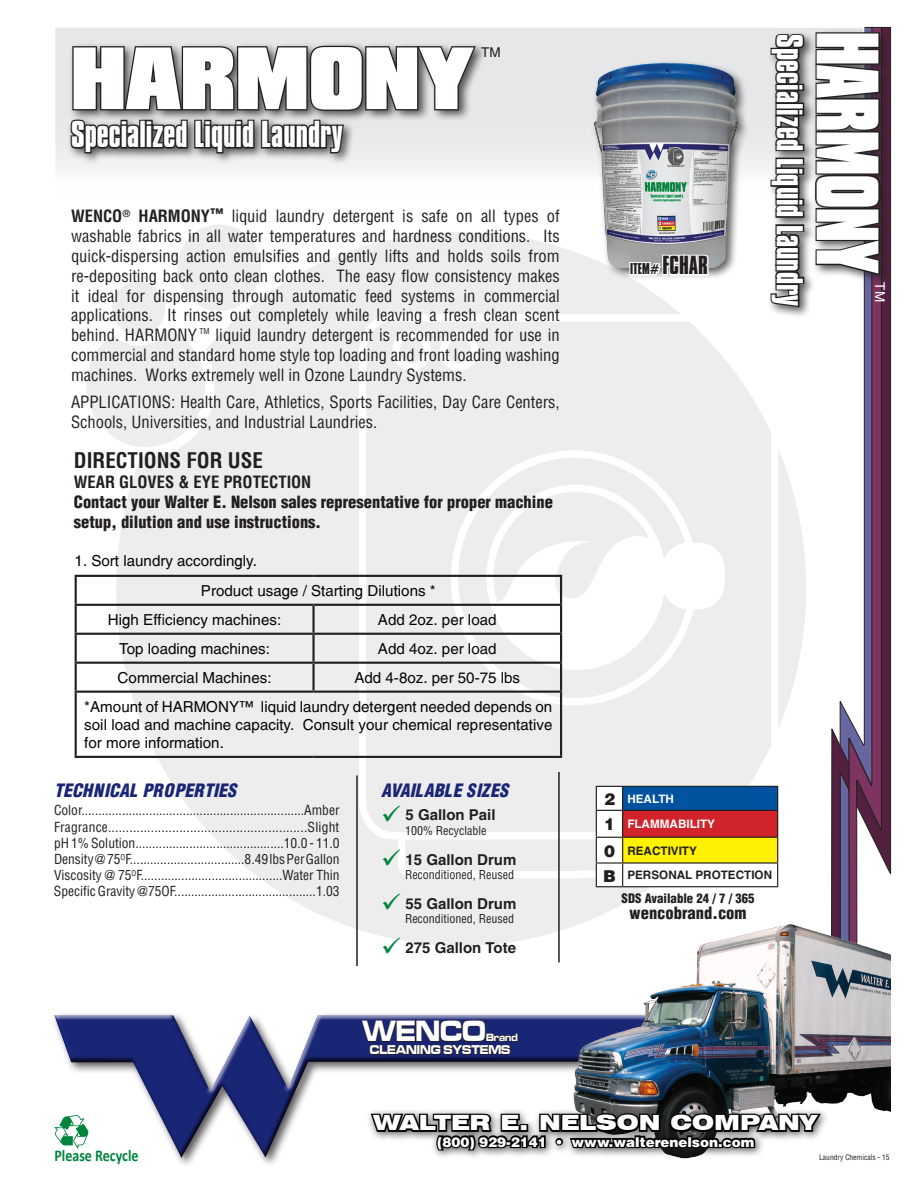
<style>
.page{position:relative;width:918px;height:1188px;background:#fff}
.page>*{position:absolute;margin:0;border:0;box-sizing:border-box;transform-origin:0 0}
.t1{font:900 75.9px "Compacta BT";color:#fff;scale:.55 1}
.t2{font:900 75.9px "Compacta BT";color:#fff;scale:.92 1}
.t3{font:700 32.25px "Compacta BT";color:#fff;scale:.93 1}
.t4{font:30.3px "Microgramma D Bold Exte";letter-spacing:-.005em;color:#fff;scale:.8 1}
.t5{font:900 expanded 21px "Swiss 721 BT";color:#fff}
.t6{font:700 21px "Switzerland Condensed";color:#231f20}
.t7{font:italic 900 18px "Switzerland Cond";color:#192575}
.t8{font:900 16.65px "Switzerland Cond";color:#231f20}
.t9{font:16.5px/19.8px "Switzerland Condensed";color:#231f20;text-align:justify}
.t10{font:900 16.5px/19.8px "Switzerland Cond";color:#231f20}
.t11{font:700 16.5px "Switzerland Condensed";color:#231f20}
.t12{font:700 16.5px "Calibri";color:#00843d;scale:.85 1}
.t13{font:15.15px/29px "Switzerland";color:#040503}
.t14{font:700 15px "Switzerland";color:#231f20}
.t15{font:13.5px/16.2px "Switzerland Condensed";color:#231f20;text-align:justify}
.t16{font:900 13.5px "Switzerland";color:#fff}
.t17{font:700 13.5px "Compacta BT";color:#231f20;scale:.93 1}
.t18{font:13.5px "Switzerland";color:#231f20}
.t19{font:13.5px "Switzerland";color:#fff}
.t20{font:13.2px "Microgramma D Bold Exte";color:#fff;scale:.8 1}
.t21{font:900 12.75px "Switzerland Cond";color:#231f20}
.t22{font:12px "Switzerland Condensed";color:#231f20}
.t23{font:700 11.7px/24.8px "Switzerland";color:#231f20}
.t24{font:700 11.7px/25.5px "Switzerland";color:#fff}
.t25{font:10.8px "Microgramma D Bold Exte";letter-spacing:-.005em;color:#fff;scale:.8 1}
.t26{font:7.8px "Switzerland Condensed";color:#231f20}
.t27{font:7.5px "Switzerland Condensed";color:#231f20}
.s1{font-weight:700}
.s2{color:#00843d}
.s3{font-size:22.5px}
.s4{font-weight:900;font-size:16.35px;color:#231f20}
.s5{font-weight:900;font-size:16.35px}
</style>
<div class="page">
<svg style="left:887px;top:27px;width:4px;height:848px;background:#492239"></svg>
<div style="left:54px;top:1014px;width:822px;height:145px;background:#231f20;opacity:.75"></div>
<img style="left:573px;top:929px;width:318px;height:230px">
<div style="left:365px;top:1108px;width:465px;height:52px;background:#fff"></div>
<svg style="left:369px;top:1098px;width:455px;height:61px"></svg>
<img style="left:54px;top:1115px;width:34px;height:31px">
<div style="left:53px;top:1146px;width:88px;height:21px;background:#fff"></div>
<svg style="left:361px;top:1019px;width:158px;height:37px;background:#1c2359"></svg>
<img style="left:80px;top:225px;width:728px;height:724px">
<div style="left:54px;top:26px;width:810px;height:171px;background:linear-gradient(to bottom,#e0e1e4,#f6f6f7);border:2px solid #fff"></div>
<div style="left:591px;top:60px;width:159px;height:220px;background:#231f20;opacity:.75"></div>
<img style="left:591px;top:61px;width:150px;height:207px">
<svg style="left:596px;top:786px;width:182px;height:101px"></svg>
<hr style="left:623px;top:810px;width:155px;height:1px;background:#231f20">
<hr style="left:356px;top:776px;width:2px;height:190px;background:#231f20">
<hr style="left:558px;top:772px;width:2px;height:190px;background:#231f20">
<div style="left:811px;top:28px;width:81px;height:259px;background:#231f20;opacity:.75"></div>
<svg style="left:814px;top:27px;width:73px;height:1033px"></svg>
<div style="left:68px;top:41px;width:419px;height:82px;background:#231f20;opacity:.75"></div>
<svg style="left:71px;top:44px;width:407px;height:68px;background:#615f60"></svg>
<div style="left:629px;top:262px;width:5px;height:14px;border:3px solid #fff"></div>
<svg style="left:631px;top:228px;width:80px;height:60px"></svg>
<div style="left:767px;top:30px;width:50px;height:289px;background:#231f20;opacity:.75"></div>
<svg style="left:769px;top:32px;width:37px;height:72px;background:#646263"></svg>
<div style="left:775px;top:103px;width:29px;height:7px;border:3px solid #231f20"></div>
<div style="left:798px;top:109px;width:6px;height:7px;border:3px solid #231f20"></div>
<div style="left:775px;top:109px;width:24px;height:7px;border:3px solid #231f20"></div>
<svg style="left:742px;top:114px;width:64px;height:195px"></svg>
<div style="left:67px;top:116px;width:289px;height:50px;background:#231f20;opacity:.75"></div>
<svg style="left:69px;top:118px;width:72px;height:37px;background:#636162"></svg>
<div style="left:139px;top:120px;width:7px;height:29px;border:3px solid #231f20"></div>
<div style="left:146px;top:120px;width:7px;height:6px;border:3px solid #231f20"></div>
<div style="left:146px;top:125px;width:7px;height:24px;border:3px solid #231f20"></div>
<svg style="left:150px;top:118px;width:195px;height:65px"></svg>
<hr style="left:75px;top:575px;width:239px;height:2px;background:#231f20">
<hr style="left:75px;top:577px;width:2px;height:27px;background:#231f20">
<hr style="left:314px;top:575px;width:248px;height:2px;background:#231f20">
<hr style="left:560px;top:577px;width:2px;height:27px;background:#231f20">
<hr style="left:75px;top:604px;width:239px;height:2px;background:#231f20">
<hr style="left:75px;top:606px;width:2px;height:27px;background:#231f20">
<hr style="left:314px;top:604px;width:248px;height:2px;background:#231f20">
<hr style="left:312px;top:606px;width:3px;height:27px;background:#231f20">
<hr style="left:560px;top:606px;width:2px;height:27px;background:#231f20">
<hr style="left:75px;top:633px;width:239px;height:2px;background:#231f20">
<hr style="left:75px;top:635px;width:2px;height:27px;background:#231f20">
<hr style="left:314px;top:633px;width:248px;height:2px;background:#231f20">
<hr style="left:312px;top:635px;width:3px;height:27px;background:#231f20">
<hr style="left:560px;top:635px;width:2px;height:27px;background:#231f20">
<hr style="left:75px;top:662px;width:239px;height:2px;background:#231f20">
<hr style="left:75px;top:664px;width:2px;height:27px;background:#231f20">
<hr style="left:314px;top:662px;width:248px;height:2px;background:#231f20">
<hr style="left:312px;top:664px;width:3px;height:27px;background:#231f20">
<hr style="left:560px;top:664px;width:2px;height:27px;background:#231f20">
<hr style="left:75px;top:691px;width:239px;height:2px;background:#231f20">
<hr style="left:75px;top:693px;width:2px;height:63px;background:#231f20">
<hr style="left:314px;top:691px;width:248px;height:2px;background:#231f20">
<hr style="left:560px;top:693px;width:2px;height:63px;background:#231f20">
<hr style="left:75px;top:756px;width:239px;height:2px;background:#231f20">
<hr style="left:314px;top:756px;width:248px;height:2px;background:#231f20">
<h1 class="t2" style="left:71px;top:33px;width:439px">HARMONY</h1>
<p class="t18" style="left:481px;top:44px;width:21px">TM</p>
<h2 class="t3" style="left:71px;top:115px;width:294px">Specialized Liquid Laundry</h2>
<p class="t9" style="left:71px;top:206px;width:490px"><span class="s1">WENCO</span><sup>®</sup> <span class="s1">HARMONY</span><sup>™</sup> liquid laundry detergent is safe on all types of washable fabrics in all water temperatures and hardness conditions. Its quick-dispersing action emulsifies and gently lifts and holds soils from re-depositing back onto clean clothes. The easy flow consistency makes it ideal for dispensing through automatic feed systems in commercial applications. It rinses out completely while leaving a fresh clean scent behind. HARMONY</p>
<p class="t26" style="left:199px;top:326px;width:12px">TM</p>
<p class="t9" style="left:71px;top:325px;width:490px;text-indent:145px">liquid laundry detergent is recommended for use in commercial and standard home style top loading and front loading washing machines. Works extremely well in Ozone Laundry Systems.</p>
<p class="t9" style="left:71px;top:392px;width:490px">APPLICATIONS: Health Care, Athletics, Sports Facilities, Day Care Centers,<br>Schools, Universities, and Industrial Laundries.</p>
<p class="t6" style="left:74px;top:448px;width:191px">DIRECTIONS FOR USE</p>
<p class="t11" style="left:74px;top:472px;width:239px">WEAR GLOVES &amp; EYE PROTECTION</p>
<p class="t10" style="left:74px;top:492px;width:481px">Contact your Walter E. Nelson sales representative for proper machine setup, dilution and use instructions.</p>
<p class="t13" style="left:75px;top:546px;width:184px">1. Sort laundry accordingly.</p>
<p class="t13" style="left:201px;top:576px;width:236px">Product usage / Starting Dilutions *</p>
<p class="t13" style="left:108px;top:605px;width:175px">High Efficiency machines:</p>
<p class="t13" style="left:378px;top:605px;width:120px">Add 2oz. per load</p>
<p class="t13" style="left:119px;top:634px;width:152px">Top loading machines:</p>
<p class="t13" style="left:378px;top:634px;width:120px">Add 4oz. per load</p>
<p class="t13" style="left:118px;top:663px;width:155px">Commercial Machines:</p>
<p class="t13" style="left:84px;top:663px;width:470px;text-indent:270px">Add 4-8oz. per 50-75 lbs *Amount of HARMONY™ liquid laundry detergent needed depends on</p>
<p class="t13" style="left:84px;top:716px;width:470px;line-height:18.1px">soil load and machine capacity. Consult your chemical representative for more information.</p>
<p class="t7" style="left:54px;top:779px;width:185px">TECHNICAL PROPERTIES</p>
<p class="t7" style="left:381px;top:780px;width:130px">AVAILABLE SIZES</p>
<p class="t15" style="left:54px;top:802px;width:287px">Color..................................................................Amber Fragrance........................................................Slight pH 1% Solution............................................10.0 - 11.0<br>Density @ 75<sup>O</sup>F..................................8.49 lbs Per Gallon Viscosity @ 75<sup>O</sup>F..........................................Water Thin Specific Gravity @75OF..........................................1.03</p>
<p class="t14" style="left:381px;top:806px;width:116px"><span class="s2">✓</span> 5 Gallon Pail</p>
<p class="t22" style="left:405px;top:823px;width:83px">100% Recyclable</p>
<p class="t14" style="left:381px;top:850px;width:137px"><span class="s2">✓</span> 15 Gallon Drum</p>
<p class="t22" style="left:405px;top:867px;width:111px">Reconditioned, Reused</p>
<p class="t14" style="left:381px;top:894px;width:137px"><span class="s2">✓</span> 55 Gallon Drum</p>
<p class="t22" style="left:405px;top:911px;width:111px">Reconditioned, Reused</p>
<p class="t14" style="left:381px;top:938px;width:137px"><span class="s2">✓</span> 275 Gallon Tote</p>
<h3 class="t4" style="left:363px;top:1011px;width:156px">WENCO</h3>
<p class="t25" style="left:486px;top:1030px;width:41px">Brand</p>
<p class="t20" style="left:370px;top:1041px;width:177px">CLEANING SYSTEMS</p>
<p class="t17" style="left:630px;top:261px;width:85px">ITEM# <span class="s3">FCHAR</span></p>
<h2 class="t3" style="left:809px;top:34px;width:294px;rotate:90deg">Specialized Liquid Laundry</h2>
<h1 class="t1" style="left:893px;top:32px;width:442px;rotate:90deg">HARMONY</h1>
<p class="t19" style="left:888px;top:282px;width:21px;rotate:90deg">TM</p>
<p class="t24" style="left:604px;top:786px;width:113px"><span class="s4">2</span> HEALTH<br><span class="s4">1</span> FLAMMABILITY</p>
<p class="t23" style="left:603px;top:838px;width:171px"><span class="s5">0</span> REACTIVITY<br><span class="s5">B</span> PERSONAL PROTECTION</p>
<p class="t21" style="left:622px;top:891px;width:134px">SDS Available 24 / 7 / 365</p>
<p class="t8" style="left:630px;top:902px;width:118px">wencobrand.com</p>
<p class="t12" style="left:54px;top:1145px;width:101px">Please Recycle</p>
<p class="t5" style="left:374px;top:1110px;width:445px">WALTER E. NELSON COMPANY</p>
<p class="t16" style="left:437px;top:1133px;width:319px">(800) 929-2141 • www.walterenelson.com</p>
<p class="t27" style="left:819px;top:1153px;width:72px">Laundry Chemicals - 15</p>
</div>
